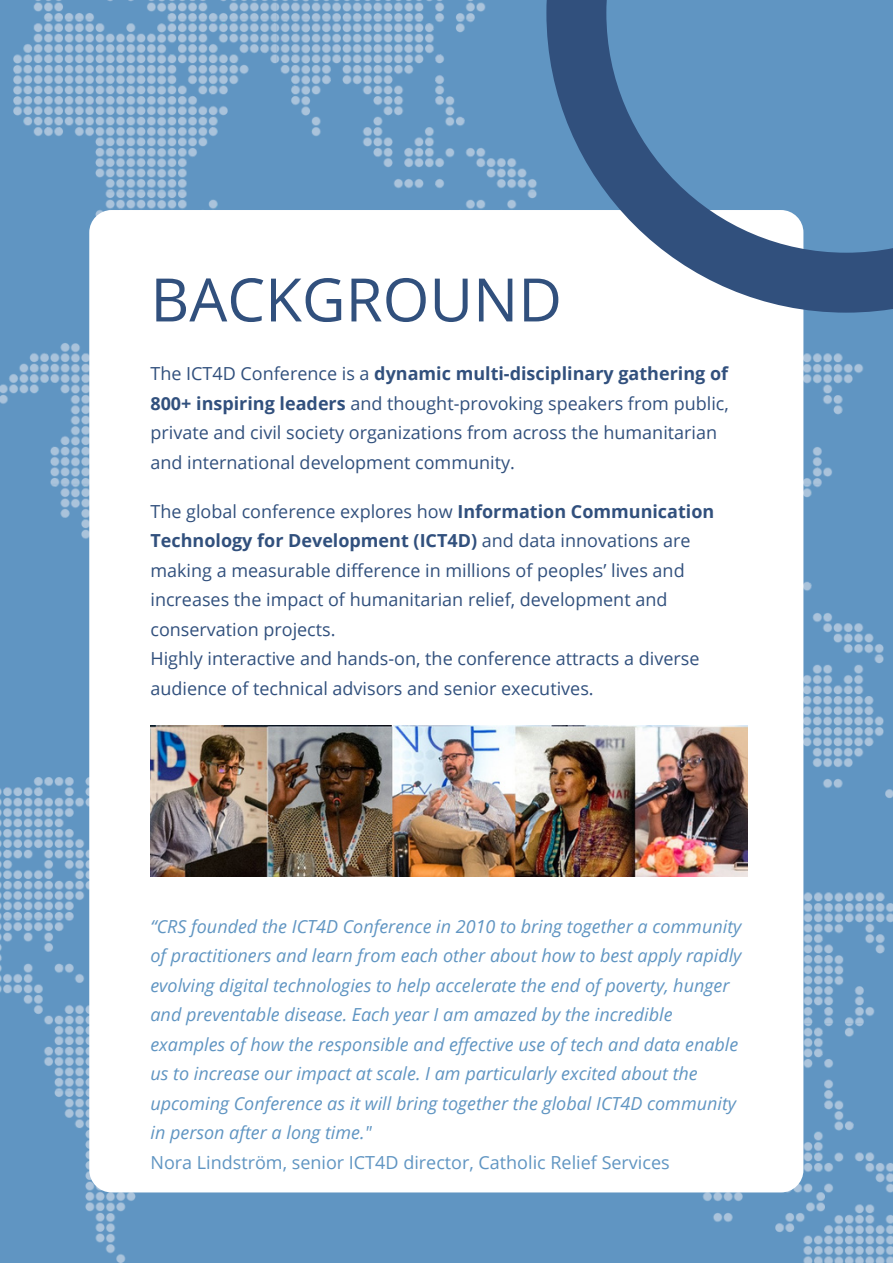
<style>
.page{position:relative;width:893px;height:1264px;background:#fff}
.page>*{position:absolute;margin:0;border:0;box-sizing:border-box;transform-origin:0 0}
.t1{font:60px "Open Sans";color:#31507d}
.t2{font:18px/29.5px "Open Sans";color:#31507d}
.t3{font:italic 18px/29.5px "Open Sans";color:#6095c2}
.t4{font:18px "Open Sans";color:#6095c2}
.s1{font-weight:700}
</style>
<div class="page">
<img style="left:0;top:312px;width:892px;height:516px">
<img style="left:0;top:0;width:546px;height:363px">
<img style="left:0;top:746px;width:824px;height:516px">
<img style="left:626px;top:852px;width:266px;height:410px">
<div style="left:89px;top:210px;width:714px;height:982px;background:#fff;border-radius:22px"></div>
<svg style="left:546px;top:0;width:346px;height:312px;fill:#6095c2"></svg>
<img style="left:150px;top:726px;width:597px;height:150px">
<h1 class="t1" style="left:150px;top:257px;width:413px">BACKGROUND</h1>
<p class="t2" style="left:150px;top:358px;width:580px">The ICT4D Conference is a <span class="s1">dynamic multi-disciplinary gathering of 800+ inspiring leaders</span> and thought-provoking speakers from public, private and civil society organizations from across the humanitarian and international development community.</p>
<p class="t2" style="left:150px;top:496px;width:565px">The global conference explores how <span class="s1">Information Communication Technology for Development (ICT4D)</span> and data innovations are making a measurable difference in millions of peoples’ lives and increases the impact of humanitarian relief, development and conservation projects.<br>Highly interactive and hands-on, the conference attracts a diverse audience of technical advisors and senior executives.</p>
<p class="t3" style="left:150px;top:910px;width:592px">“CRS founded the ICT4D Conference in 2010 to bring together a community of practitioners and learn from each other about how to best apply rapidly evolving digital technologies to help accelerate the end of poverty, hunger and preventable disease. Each year I am amazed by the incredible examples of how the responsible and effective use of tech and data enable us to increase our impact at scale. I am particularly excited about the upcoming Conference as it will bring together the global ICT4D community in person after a long time."</p>
<p class="t4" style="left:150px;top:1149px;width:520px">Nora Lindström, senior ICT4D director, Catholic Relief Services</p>
</div>
